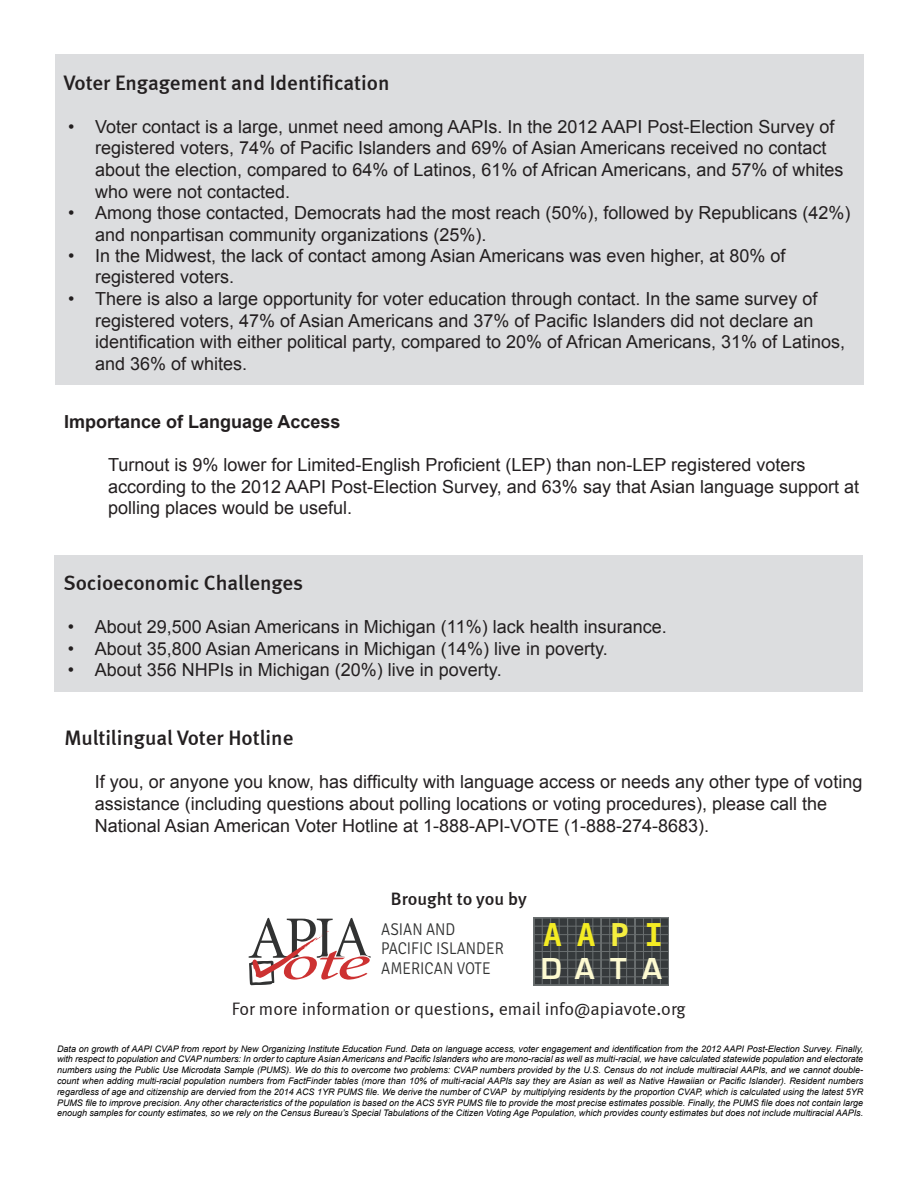
<style>
.page{position:relative;width:918px;height:1188px;background:#fff}
.page>*{position:absolute;margin:0;border:0;box-sizing:border-box;transform-origin:0 0}
.t1{font:700 31.2px "Menlo";color:#f4ec23}
.t2{font:700 31.2px "Eurostile";color:#fdfad1}
.t3{font:500 21px "Meta";color:#231f20}
.t4{font:18px/21.6px "Arial";color:#231f20}
.t5{font:18px "Meta Normal";color:#231f20}
.t6{font:700 18px "Arial";color:#231f20}
.t7{font:500 18px "Meta";color:#231f20}
.t8{font:300 17.1px/19.5px "Signika";color:#313232;scale:.9 1}
.t9{font:italic 9px/10.8px "Arial";color:#000;text-align:justify}
.s1{color:#f5ee3f}
</style>
<div class="page">
<svg style="left:536px;top:920px;width:131px;height:63px;background:#3b4041"></svg>
<div style="left:635px;top:951px;width:25px;height:34px;border:1px solid #6a6f70"></div>
<div style="left:635px;top:951px;width:17px;height:34px;border:1px solid #6a6f70"></div>
<div style="left:635px;top:951px;width:9px;height:34px;border:1px solid #6a6f70"></div>
<div style="left:635px;top:951px;width:34px;height:34px;border:1px solid #6a6f70"></div>
<div style="left:635px;top:960px;width:34px;height:25px;border:1px solid #6a6f70"></div>
<div style="left:635px;top:968px;width:34px;height:17px;border:1px solid #6a6f70"></div>
<div style="left:635px;top:977px;width:34px;height:8px;border:1px solid #6a6f70"></div>
<hr style="left:635px;top:985px;width:34px;height:1px;background:#6a6f70">
<div style="left:601px;top:951px;width:26px;height:34px;border:1px solid #6a6f70"></div>
<div style="left:601px;top:951px;width:17px;height:34px;border:1px solid #6a6f70"></div>
<div style="left:601px;top:951px;width:9px;height:34px;border:1px solid #6a6f70"></div>
<div style="left:601px;top:951px;width:34px;height:34px;border:1px solid #6a6f70"></div>
<div style="left:601px;top:960px;width:34px;height:25px;border:1px solid #6a6f70"></div>
<div style="left:601px;top:968px;width:34px;height:17px;border:1px solid #6a6f70"></div>
<div style="left:601px;top:977px;width:34px;height:8px;border:1px solid #6a6f70"></div>
<hr style="left:601px;top:985px;width:34px;height:1px;background:#6a6f70">
<div style="left:567px;top:951px;width:26px;height:34px;border:1px solid #6a6f70"></div>
<div style="left:567px;top:951px;width:17px;height:34px;border:1px solid #6a6f70"></div>
<div style="left:567px;top:951px;width:9px;height:34px;border:1px solid #6a6f70"></div>
<div style="left:567px;top:951px;width:34px;height:34px;border:1px solid #6a6f70"></div>
<div style="left:567px;top:960px;width:34px;height:25px;border:1px solid #6a6f70"></div>
<div style="left:567px;top:968px;width:34px;height:17px;border:1px solid #6a6f70"></div>
<div style="left:567px;top:977px;width:34px;height:8px;border:1px solid #6a6f70"></div>
<hr style="left:568px;top:985px;width:33px;height:1px;background:#6a6f70">
<div style="left:534px;top:951px;width:25px;height:34px;border:1px solid #6a6f70"></div>
<div style="left:534px;top:951px;width:17px;height:34px;border:1px solid #6a6f70"></div>
<div style="left:534px;top:951px;width:8px;height:34px;border:1px solid #6a6f70"></div>
<div style="left:534px;top:951px;width:34px;height:34px;border:1px solid #6a6f70"></div>
<div style="left:534px;top:960px;width:34px;height:25px;border:1px solid #6a6f70"></div>
<div style="left:534px;top:968px;width:34px;height:17px;border:1px solid #6a6f70"></div>
<div style="left:534px;top:977px;width:34px;height:8px;border:1px solid #6a6f70"></div>
<hr style="left:534px;top:985px;width:34px;height:1px;background:#6a6f70">
<div style="left:635px;top:918px;width:25px;height:34px;border:1px solid #6a6f70"></div>
<div style="left:635px;top:918px;width:17px;height:34px;border:1px solid #6a6f70"></div>
<div style="left:635px;top:918px;width:9px;height:34px;border:1px solid #6a6f70"></div>
<div style="left:635px;top:918px;width:34px;height:34px;border:1px solid #6a6f70"></div>
<div style="left:635px;top:926px;width:34px;height:26px;border:1px solid #6a6f70"></div>
<div style="left:635px;top:935px;width:34px;height:17px;border:1px solid #6a6f70"></div>
<div style="left:635px;top:943px;width:34px;height:9px;border:1px solid #6a6f70"></div>
<hr style="left:635px;top:951px;width:34px;height:1px;background:#6a6f70">
<div style="left:601px;top:918px;width:26px;height:34px;border:1px solid #6a6f70"></div>
<div style="left:601px;top:918px;width:17px;height:34px;border:1px solid #6a6f70"></div>
<div style="left:601px;top:918px;width:9px;height:34px;border:1px solid #6a6f70"></div>
<div style="left:601px;top:918px;width:34px;height:34px;border:1px solid #6a6f70"></div>
<div style="left:601px;top:926px;width:34px;height:26px;border:1px solid #6a6f70"></div>
<div style="left:601px;top:935px;width:34px;height:17px;border:1px solid #6a6f70"></div>
<div style="left:601px;top:943px;width:34px;height:9px;border:1px solid #6a6f70"></div>
<hr style="left:601px;top:951px;width:34px;height:1px;background:#6a6f70">
<div style="left:567px;top:918px;width:26px;height:34px;border:1px solid #6a6f70"></div>
<div style="left:567px;top:918px;width:17px;height:34px;border:1px solid #6a6f70"></div>
<div style="left:567px;top:918px;width:9px;height:34px;border:1px solid #6a6f70"></div>
<div style="left:567px;top:918px;width:34px;height:34px;border:1px solid #6a6f70"></div>
<div style="left:567px;top:926px;width:34px;height:26px;border:1px solid #6a6f70"></div>
<div style="left:567px;top:935px;width:34px;height:17px;border:1px solid #6a6f70"></div>
<div style="left:567px;top:943px;width:34px;height:9px;border:1px solid #6a6f70"></div>
<hr style="left:568px;top:951px;width:33px;height:1px;background:#6a6f70">
<div style="left:534px;top:918px;width:25px;height:34px;border:1px solid #6a6f70"></div>
<div style="left:534px;top:918px;width:17px;height:34px;border:1px solid #6a6f70"></div>
<div style="left:534px;top:918px;width:8px;height:34px;border:1px solid #6a6f70"></div>
<div style="left:534px;top:918px;width:34px;height:34px;border:1px solid #6a6f70"></div>
<div style="left:534px;top:926px;width:34px;height:26px;border:1px solid #6a6f70"></div>
<div style="left:534px;top:935px;width:34px;height:17px;border:1px solid #6a6f70"></div>
<div style="left:534px;top:943px;width:34px;height:9px;border:1px solid #6a6f70"></div>
<hr style="left:534px;top:951px;width:34px;height:1px;background:#6a6f70">
<svg style="left:249px;top:918px;width:122px;height:67px"></svg>
<div style="left:55px;top:55px;width:808px;height:330px;background:#dcdddf"></div>
<div style="left:54px;top:555px;width:809px;height:136px;background:#dcdddf"></div>
<p class="t3" style="left:64px;top:70px;width:327px">Voter Engagement and Identification</p>
<p class="t4" style="left:95px;top:116px;width:750px;text-indent:-27px">• Voter contact is a large, unmet need among AAPIs. In the 2012 AAPI Post-Election Survey of registered voters, 74% of Pacific Islanders and 69% of Asian Americans received no contact about the election, compared to 64% of Latinos, 61% of African Americans, and 57% of whites who were not contacted.</p>
<p class="t4" style="left:95px;top:202px;width:757px;text-indent:-27px">• Among those contacted, Democrats had the most reach (50%), followed by Republicans (42%) and nonpartisan community organizations (25%).</p>
<p class="t4" style="left:95px;top:246px;width:692px;line-height:21px;text-indent:-27px">• In the Midwest, the lack of contact among Asian Americans was even higher, at 80% of registered voters.</p>
<p class="t4" style="left:95px;top:288px;width:752px;text-indent:-27px">• There is also a large opportunity for voter education through contact. In the same survey of registered voters, 47% of Asian Americans and 37% of Pacific Islanders did not declare an identification with either political party, compared to 20% of African Americans, 31% of Latinos, and 36% of whites.</p>
<p class="t6" style="left:64px;top:410px;width:278px">Importance of Language Access</p>
<p class="t4" style="left:108px;top:454px;width:753px">Turnout is 9% lower for Limited-English Proficient (LEP) than non-LEP registered voters according to the 2012 AAPI Post-Election Survey, and 63% say that Asian language support at polling places would be useful.</p>
<p class="t3" style="left:63px;top:571px;width:241px">Socioeconomic Challenges</p>
<p class="t4" style="left:68px;top:616px;width:600px">• About 29,500 Asian Americans in Michigan (11%) lack health insurance.</p>
<p class="t4" style="left:68px;top:638px;width:541px">• About 35,800 Asian Americans in Michigan (14%) live in poverty.</p>
<p class="t4" style="left:68px;top:659px;width:435px">• About 356 NHPIs in Michigan (20%) live in poverty.</p>
<p class="t3" style="left:64px;top:726px;width:231px">Multilingual Voter Hotline</p>
<p class="t4" style="left:95px;top:772px;width:769px">If you, or anyone you know, has difficulty with language access or needs any other type of voting assistance (including questions about polling locations or voting procedures), please call the<br>National Asian American Voter Hotline at 1-888-API-VOTE (1-888-274-8683).</p>
<p class="t7" style="left:391px;top:888px;width:137px">Brought to you by</p>
<p class="t8" style="left:381px;top:919px;width:138px">ASIAN AND<br>PACIFIC ISLANDER<br>AMERICAN VOTE</p>
<h1 class="t1" style="left:543px;top:913px;width:122px">AA<span class="s1">P</span>I</h1>
<h1 class="t2" style="left:541px;top:951px;width:123px">DATA</h1>
<p class="t5" style="left:232px;top:998px;width:455px">For more information or questions, email info@apiavote.org</p>
<p class="t9" style="left:57px;top:1043px;width:808px">Data on growth of AAPI CVAP from report by New Organizing Institute Education Fund. Data on language access, voter engagement and identification from the 2012 AAPI Post-Election Survey. Finally, with respect to population and CVAP numbers: In order to capture Asian Americans and Pacific Islanders who are mono-racial as well as multi-racial, we have calculated statewide population and electorate numbers using the Public Use Microdata Sample (PUMS). We do this to overcome two problems: CVAP numbers provided by the U.S. Census do not include multiracial AAPIs, and we cannot double&shy;count when adding multi-racial population numbers from FactFinder tables (more than 10% of multi-racial AAPIs say they are Asian as well as Native Hawaiian or Pacific Islander). Resident numbers regardless of age and citizenship are dervied from the 2014 ACS 1YR PUMS file. We derive the number of CVAP by multiplying residents by the proportion CVAP, which is calculated using the latest 5YR PUMS file to improve precision. Any other characteristics of the population is based on the ACS 5YR PUMS file to provide the most precise estimates possible. Finally, the PUMS file does not contain large enough samples for county estimates, so we rely on the Census Bureau’s Special Tabulations of the Citizen Voting Age Population, which provides county estimates but does not include multiracial AAPIs.</p>
</div>
